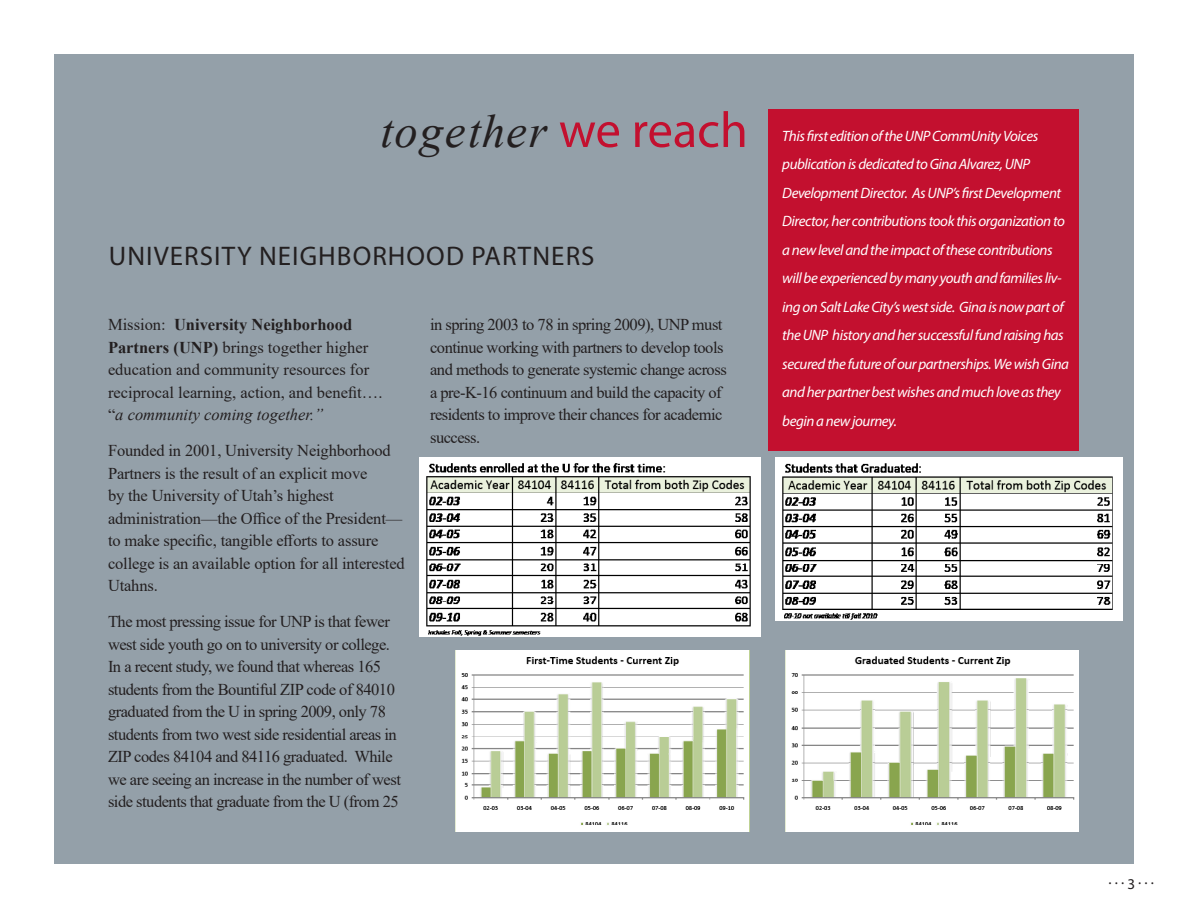
<style>
.page{position:relative;width:1188px;height:918px;background:#fff}
.page>*{position:absolute;margin:0;border:0;box-sizing:border-box;transform-origin:0 0}
.t1{font:italic 46.65px "Times New Roman";letter-spacing:.04em;color:#231f20}
.t2{font:27px "Myriad Pro";letter-spacing:.04em;color:#231f20}
.t3{font:16.5px/22.5px "Times New Roman";letter-spacing:-.03em;color:#231f20}
.t4{font:16.5px/22.5px "Times New Roman";letter-spacing:-.01em;color:#231f20}
.t5{font:16.5px/22.5px "Times New Roman";color:#231f20}
.subhead{font:italic 15px/28.5px "Myriad Pro";letter-spacing:-.03em;color:#fff}
.t6{font:15px "Myriad Pro";color:#231f20}
.s1{font-family:"Myriad Pro";font-style:normal;font-size:50.55px;color:#c3102f}
.s2{font-weight:700}
.s3{font-style:italic}
</style>
<div class="page">
<div style="left:54px;top:54px;width:1080px;height:810px;background:#94a0a9"></div>
<img style="left:456px;top:651px;width:293px;height:181px">
<img style="left:786px;top:651px;width:293px;height:180px">
<div style="left:769px;top:109px;width:310px;height:341px;background:#c3102f"></div>
<img style="left:776px;top:458px;width:346px;height:162px">
<img style="left:420px;top:458px;width:340px;height:179px">
<p class="t1" style="left:381px;top:99px;width:369px">together <span class="s1">we reach</span></p>
<p class="t2" style="left:109px;top:240px;width:487px">UNIVERSITY NEIGHBORHOOD PARTNERS</p>
<p class="t5" style="left:108px;top:313px;width:276px">Mission: <span class="s2">University Neighborhood Partners (UNP)</span> brings together higher education and community resources for reciprocal learning, action, and benefit…. “<span class="s3">a community coming together.”</span></p>
<p class="t4" style="left:108px;top:439px;width:298px">Founded in 2001, University Neighborhood Partners is the result of an explicit move<br>by the University of Utah’s highest administration—the Office of the President— to make specific, tangible efforts to assure college is an available option for all interested Utahns.</p>
<p class="t3" style="left:108px;top:610px;width:294px">The most pressing issue for UNP is that fewer west side youth go on to university or college.<br>In a recent study, we found that whereas 165 students from the Bountiful ZIP code of 84010 graduated from the U in spring 2009, only 78 students from two west side residential areas in ZIP codes 84104 and 84116 graduated. While we are seeing an increase in the number of west side students that graduate from the U (from 25</p>
<p class="t3" style="left:430px;top:313px;width:298px">in spring 2003 to 78 in spring 2009), UNP must continue working with partners to develop tools and methods to generate systemic change across a pre-K-16 continuum and build the capacity of residents to improve their chances for academic success.</p>
<p class="subhead" style="left:782px;top:121px;width:288px">This first edition of the UNP CommUnity Voices publication is dedicated to Gina Alvarez, UNP Development Director. As UNP’s first Development Director, her contributions took this organization to a new level and the impact of these contributions will be experienced by many youth and families liv&shy;ing on Salt Lake City’s west side. Gina is now part of the UNP history and her successful fund raising has secured the future of our partnerships. We wish Gina and her partner best wishes and much love as they begin a new journey.</p>
<p class="t6" style="left:1109px;top:870px;width:47px">. . . 3 . . .</p>
</div>
